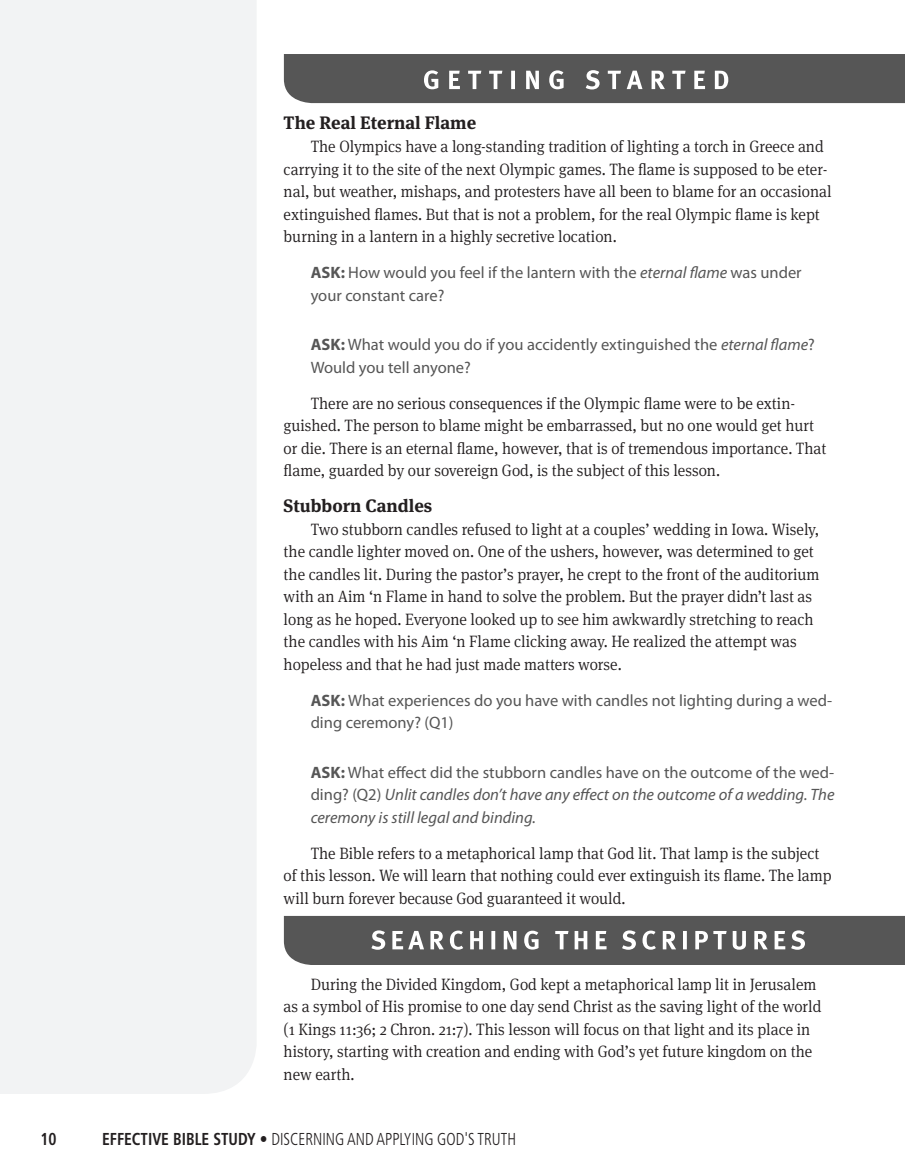
<style>
.page{position:relative;width:905px;height:1175px;background:#fff}
.page>*{position:absolute;margin:0;border:0;box-sizing:border-box;transform-origin:0 0}
.Subhead_1{font:700 18px "Meta Serif OT";color:#231f20}
.t1{font:300 condensed 17.25px "Frutiger LT Std";color:#231f20;scale:.9 1}
.t2{font:700 condensed 17.25px "Frutiger LT Std";color:#231f20;scale:.9 1}
.Body{font:300 16.5px/22.5px "Meta Serif OT";color:#231f20;scale:.95 1}
.Ask_Read-body{font:16.5px/22.5px "Myriad Pro";color:#565656}
.Ask_Read-body-2{font:italic 16.5px/22.5px "Myriad Pro";color:#565656;text-align:justify}
.s1{font-weight:700}
.s2{font-style:italic}
.s3{font-weight:700;font-style:normal}
.s4{font-style:normal}
</style>
<div class="page">
<div style="left:0;top:0;width:256px;height:1094px;background:#f2f3f4"></div>
<svg style="left:284px;top:54px;width:620px;height:49px;background:#606060"></svg>
<svg style="left:284px;top:916px;width:620px;height:49px;background:#666"></svg>
<p class="Subhead_1" style="left:284px;top:111px;width:194px">The Real Eternal Flame</p>
<p class="Body" style="left:284px;top:135px;width:578px;text-indent:27px">The Olympics have a long-standing tradition of lighting a torch in Greece and carrying it to the site of the next Olympic games. The flame is supposed to be eter&shy;nal, but weather, mishaps, and protesters have all been to blame for an occasional extinguished flames. But that is not a problem, for the real Olympic flame is kept burning in a lantern in a highly secretive location.</p>
<p class="Ask_Read-body" style="left:310px;top:262px;width:492px"><span class="s1">ASK:</span> How would you feel if the lantern with the <span class="s2">eternal flame</span> was under your constant care?</p>
<p class="Ask_Read-body" style="left:310px;top:334px;width:505px"><span class="s1">ASK:</span> What would you do if you accidently extinguished the <span class="s2">eternal flame</span>?<br>Would you tell anyone?</p>
<p class="Body" style="left:283px;top:392px;width:573px;text-indent:27px">There are no serious consequences if the Olympic flame were to be extin&shy;guished. The person to blame might be embarrassed, but no one would get hurt or die. There is an eternal flame, however, that is of tremendous importance. That flame, guarded by our sovereign God, is the subject of this lesson.</p>
<p class="Subhead_1" style="left:284px;top:494px;width:150px">Stubborn Candles</p>
<p class="Body" style="left:284px;top:518px;width:565px;text-indent:27px">Two stubborn candles refused to light at a couples’ wedding in Iowa. Wisely, the candle lighter moved on. One of the ushers, however, was determined to get the candles lit. During the pastor’s prayer, he crept to the front of the auditorium with an Aim ‘n Flame in hand to solve the problem. But the prayer didn’t last as long as he hoped. Everyone looked up to see him awkwardly stretching to reach the candles with his Aim ‘n Flame clicking away. He realized the attempt was hopeless and that he had just made matters worse.</p>
<p class="Ask_Read-body" style="left:310px;top:689px;width:523px"><span class="s1">ASK:</span> What experiences do you have with candles not lighting during a wed&shy;ding ceremony? (Q1)</p>
<p class="Ask_Read-body-2" style="left:310px;top:761px;width:525px"><span class="s3">ASK:</span> <span class="s4">What effect did the stubborn candles have on the outcome of the wed&shy;ding? (Q2)</span> Unlit candles don’t have any effect on the outcome of a wedding. The ceremony is still legal and binding.</p>
<p class="Body" style="left:284px;top:842px;width:578px;text-indent:27px">The Bible refers to a metaphorical lamp that God lit. That lamp is the subject of this lesson. We will learn that nothing could ever extinguish its flame. The lamp will burn forever because God guaranteed it would.</p>
<p class="Body" style="left:284px;top:972px;width:567px;text-indent:27px">During the Divided Kingdom, God kept a metaphorical lamp lit in Jerusalem as a symbol of His promise to one day send Christ as the saving light of the world (1 Kings 11:36; 2 Chron. 21:7). This lesson will focus on that light and its place in history, starting with creation and ending with God’s yet future kingdom on the new earth.</p>
<p class="t2" style="left:40px;top:1128px;width:19px">10</p>
<p class="t1" style="left:102px;top:1128px;width:461px"><span class="s1">EFFECTIVE BIBLE STUDY •</span> DISCERNING AND APPLYING GOD'S TRUTH</p>
</div>
